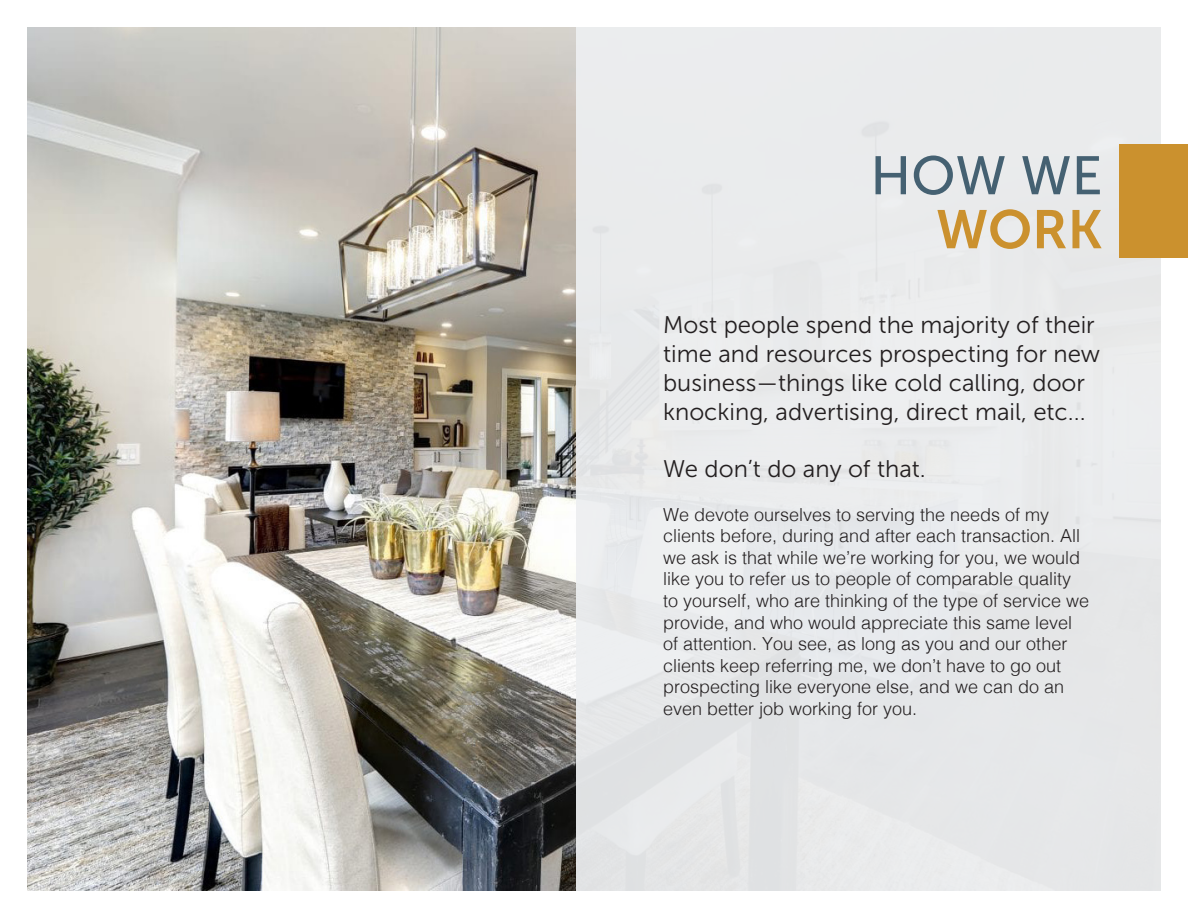
<style>
.page{position:relative;width:1188px;height:918px;background:#fff}
.page>*{position:absolute;margin:0;border:0;box-sizing:border-box;transform-origin:0 0}
.t1{font:54px "Museo Sans 500";color:#456172}
.t2{font:54px "Museo Sans 700";color:#cb912e}
.t3{font:24px/28.8px "Museo Sans 300";color:#231f20}
.t4{font:300 18px/21.6px "Helvetica";color:#231f20}
</style>
<div class="page">
<img style="left:27px;top:27px;width:550px;height:864px">
<div style="left:577px;top:27px;width:584px;height:864px;background:#edeff1"></div>
<div style="left:1119px;top:144px;width:69px;height:114px;background:#cb912e"></div>
<p class="t1" style="left:870px;top:146px;width:234px">HOW WE</p>
<p class="t2" style="left:936px;top:200px;width:168px">WORK</p>
<p class="t3" style="left:663px;top:311px;width:439px">Most people spend the majority of their time and resources prospecting for new business—things like cold calling, door knocking, advertising, direct mail, etc...</p>
<p class="t3" style="left:663px;top:455px;width:264px">We don’t do any of that.</p>
<p class="t4" style="left:663px;top:502px;width:428px">We devote ourselves to serving the needs of my clients before, during and after each transaction. All we ask is that while we’re working for you, we would like you to refer us to people of comparable quality to yourself, who are thinking of the type of service we provide, and who would appreciate this same level of attention. You see, as long as you and our other clients keep referring me, we don’t have to go out prospecting like everyone else, and we can do an even better job working for you.</p>
</div>
